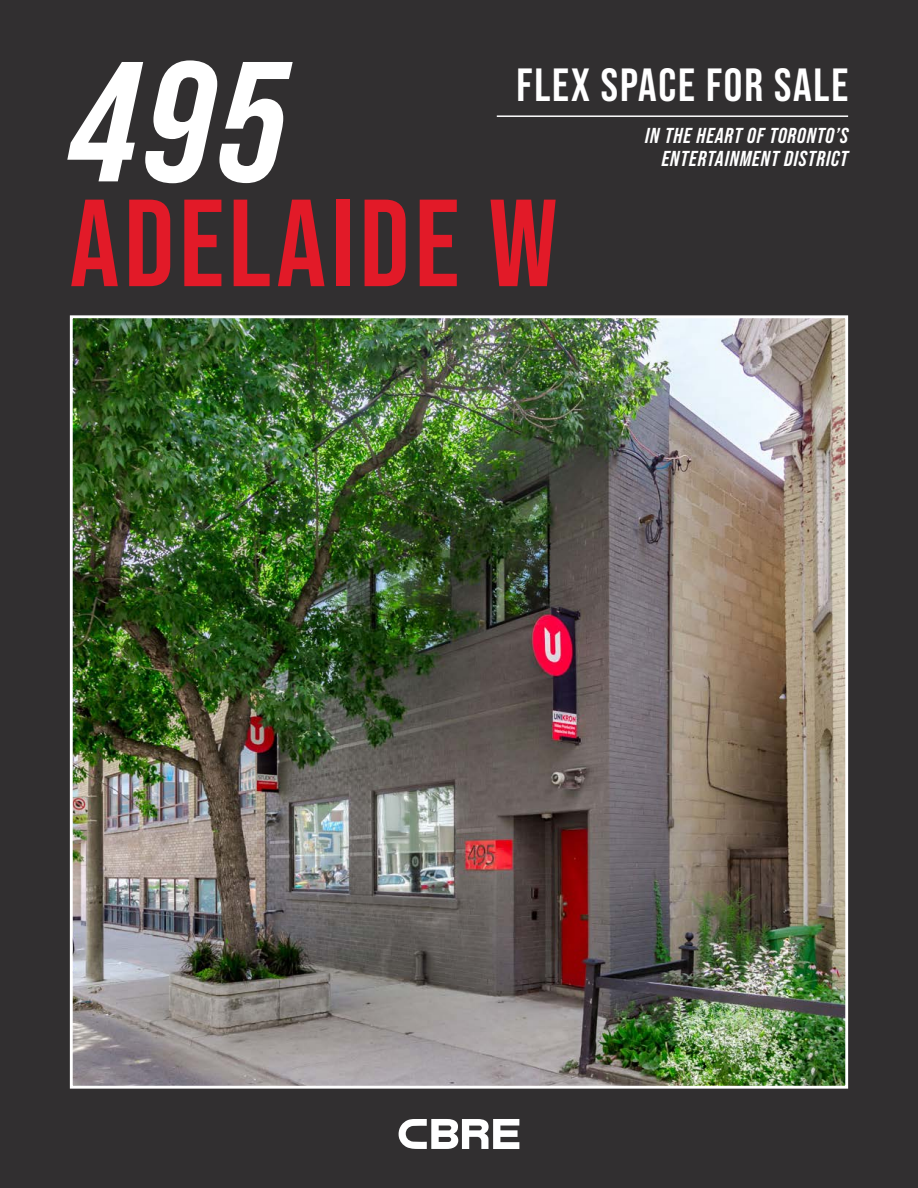
<style>
.page{position:relative;width:918px;height:1188px;background:#312f30}
.page>*{position:absolute;margin:0;border:0;box-sizing:border-box;transform-origin:0 0}
.t1{font:italic 700 170.55px "Bebas Neue Pro";color:#fff}
.t2{font:700 123.6px "Bebas Neue Pro";letter-spacing:.04em;color:#e21a28}
.t3{font:700 46.5px "Bebas Neue Pro";letter-spacing:.04em;color:#fff}
.t4{font:italic 700 21.6px "Bebas Neue Pro";letter-spacing:.04em;color:#fff}
</style>
<div class="page">
<img style="left:74px;top:319px;width:770px;height:766px">
<div style="left:70px;top:315px;width:778px;height:774px;border:3px solid #fff"></div>
<hr style="left:497px;top:115px;width:351px;height:2px;background:#fff">
<svg style="left:399px;top:1119px;width:120px;height:30px"></svg>
<p class="t1" style="left:70px;top:25px;width:216px">495</p>
<p class="t3" style="left:517px;top:58px;width:333px">FLEX SPACE FOR SALE</p>
<p class="t4" style="left:645px;top:123px;width:204px">IN THE HEART OF TORONTO’S</p>
<p class="t4" style="left:662px;top:146px;width:188px">ENTERTAINMENT DISTRICT</p>
<p class="t2" style="left:70px;top:173px;width:489px">ADELAIDE W</p>
</div>
